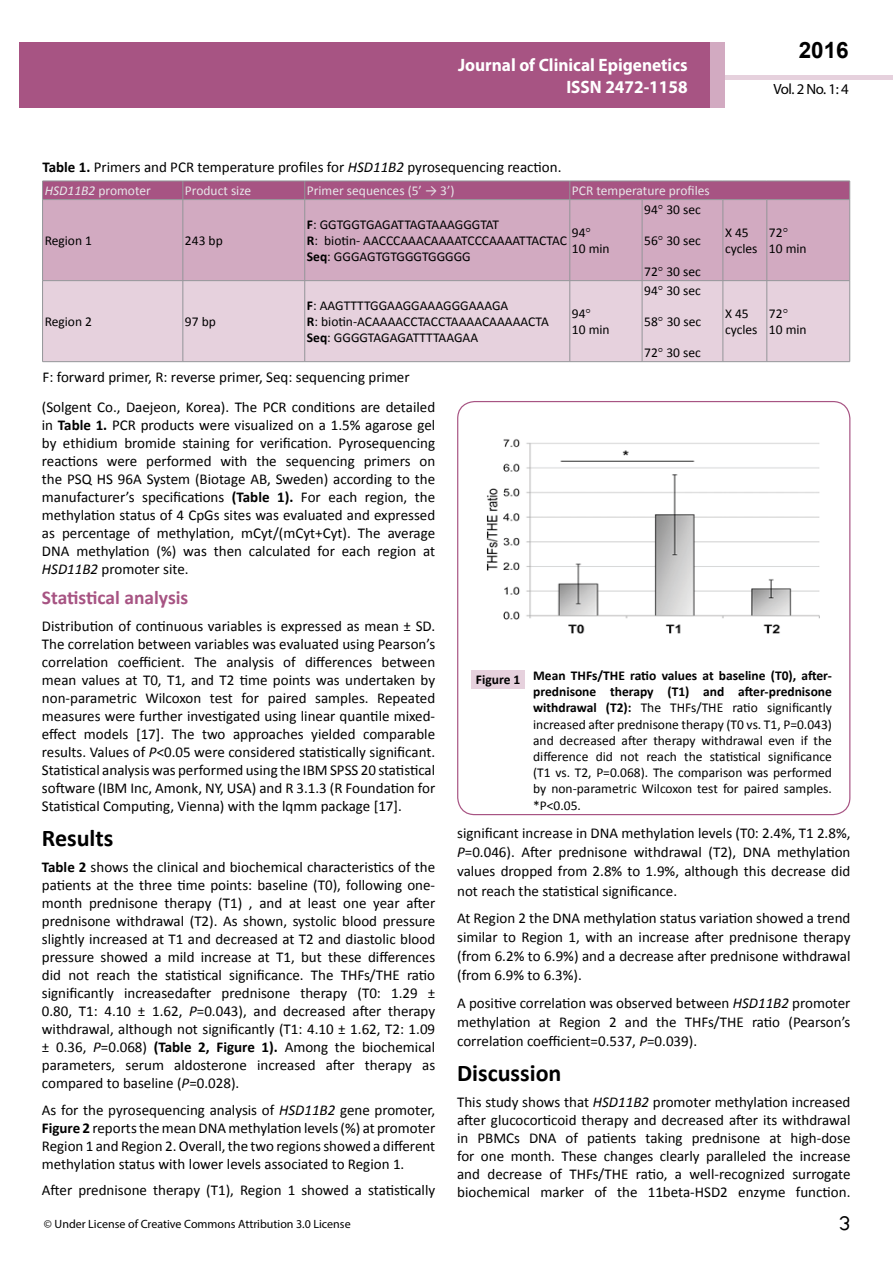
<style>
.page{position:relative;width:893px;height:1263px;background:#fff}
.page>*{position:absolute;margin:0;border:0;box-sizing:border-box;transform-origin:0 0}
.t1{font:25.5px "Tunga";color:#000}
.t2{font:700 24px "Calibri";color:#000}
.t3{font:700 22.5px "Arial";color:#000}
.t4{font:700 19.5px "Calibri";color:#a75483}
.t5{font:700 18px/21.6px "Myriad Pro";color:#fff;text-align:right;scale:.96 1}
.t6{font:15px/18px "Calibri";color:#000;text-align:justify}
.t7{font:14.85px "Myriad Pro";color:#000}
.t8{font:13.5px/16.2px "Calibri";color:#000}
.t9{font:13.5px "Calibri";color:#e7e7e9}
.t10{font:12px "Myriad Pro";color:#000}
.s1{font-weight:700}
.s2{font-style:italic}
</style>
<div class="page">
<hr style="left:725px;top:75px;width:168px;height:4px;background:#e6d1dd">
<div style="left:709px;top:42px;width:16px;height:66px;background:#d2aac1"></div>
<div style="left:19px;top:42px;width:690px;height:66px;background:#a75483"></div>
<div style="left:43px;top:209px;width:806px;height:71px;background:#d2aac1"></div>
<div style="left:43px;top:281px;width:806px;height:80px;background:#e6d1dd"></div>
<hr style="left:42px;top:200px;width:1px;height:81px;background:#939598">
<hr style="left:183px;top:200px;width:1px;height:81px;background:#939598">
<hr style="left:304px;top:200px;width:1px;height:81px;background:#939598">
<hr style="left:570px;top:200px;width:1px;height:81px;background:#939598">
<hr style="left:642px;top:200px;width:1px;height:81px;background:#939598">
<hr style="left:723px;top:200px;width:1px;height:81px;background:#939598">
<hr style="left:767px;top:200px;width:1px;height:81px;background:#939598">
<hr style="left:849px;top:200px;width:1px;height:81px;background:#939598">
<hr style="left:43px;top:280px;width:140px;height:1px;background:#939598">
<hr style="left:42px;top:281px;width:1px;height:81px;background:#939598">
<hr style="left:43px;top:361px;width:140px;height:1px;background:#939598">
<hr style="left:183px;top:280px;width:122px;height:1px;background:#939598">
<hr style="left:183px;top:281px;width:1px;height:81px;background:#939598">
<hr style="left:183px;top:361px;width:122px;height:1px;background:#939598">
<hr style="left:305px;top:280px;width:265px;height:1px;background:#939598">
<hr style="left:304px;top:281px;width:1px;height:81px;background:#939598">
<hr style="left:305px;top:361px;width:265px;height:1px;background:#939598">
<hr style="left:570px;top:280px;width:72px;height:1px;background:#939598">
<hr style="left:570px;top:281px;width:1px;height:81px;background:#939598">
<hr style="left:570px;top:361px;width:72px;height:1px;background:#939598">
<hr style="left:642px;top:280px;width:81px;height:1px;background:#939598">
<hr style="left:642px;top:281px;width:1px;height:81px;background:#939598">
<hr style="left:642px;top:361px;width:81px;height:1px;background:#939598">
<hr style="left:723px;top:280px;width:44px;height:1px;background:#939598">
<hr style="left:723px;top:281px;width:1px;height:81px;background:#939598">
<hr style="left:723px;top:361px;width:44px;height:1px;background:#939598">
<hr style="left:767px;top:280px;width:83px;height:1px;background:#939598">
<hr style="left:767px;top:281px;width:1px;height:81px;background:#939598">
<hr style="left:849px;top:281px;width:1px;height:81px;background:#939598">
<hr style="left:767px;top:361px;width:83px;height:1px;background:#939598">
<div style="left:472px;top:670px;width:53px;height:18px;background:#e6d1dd"></div>
<img style="left:486px;top:439px;width:334px;height:195px">
<svg style="left:586px;top:228px;width:4px;height:4px"></svg>
<svg style="left:42px;top:181px;width:808px;height:28px;background:#b37397"></svg>
<svg style="left:659px;top:236px;width:4px;height:4px"></svg>
<svg style="left:659px;top:267px;width:4px;height:4px"></svg>
<svg style="left:783px;top:228px;width:4px;height:4px"></svg>
<svg style="left:586px;top:309px;width:4px;height:4px"></svg>
<svg style="left:659px;top:286px;width:4px;height:4px"></svg>
<svg style="left:659px;top:317px;width:4px;height:4px"></svg>
<svg style="left:659px;top:348px;width:4px;height:4px"></svg>
<svg style="left:783px;top:309px;width:4px;height:4px"></svg>
<p class="t5" style="left:458px;top:54px;width:241px">Journal of Clinical Epigenetics<br>ISSN 2472-1158</p>
<h3 class="t3" style="left:799px;top:35px;width:52px">2016</h3>
<p class="t7" style="left:773px;top:80px;width:77px">Vol. 2 No. 1: 4</p>
<p class="t6" style="left:43px;top:158px;width:520px"><span class="s1">Table 1.</span> Primers and PCR temperature profiles for <span class="s2">HSD11B2</span> pyrosequencing reaction.</p>
<p class="t9" style="left:45px;top:182px;width:108px"><span class="s2">HSD11B2</span> promoter</p>
<p class="t9" style="left:185px;top:182px;width:68px">Product size</p>
<p class="t9" style="left:307px;top:182px;width:149px">Primer sequences (5’ → 3’)</p>
<p class="t9" style="left:572px;top:182px;width:139px">PCR temperature profiles</p>
<p class="t8" style="left:45px;top:233px;width:49px">Region 1</p>
<p class="t8" style="left:185px;top:233px;width:39px">243 bp</p>
<p class="t8" style="left:644px;top:201px;width:58px">94 30 sec</p>
<p class="t8" style="left:644px;top:233px;width:58px">56 30 sec</p>
<p class="t8" style="left:644px;top:264px;width:58px">72 30 sec</p>
<p class="t8" style="left:307px;top:216px;width:262px"><span class="s1">F</span>: GGTGGTGAGATTAGTAAAGGGTAT<br><span class="s1">R</span>: biotin- AACCCAAACAAAATCCCAAAATTACTAC<br><span class="s1">Seq</span>: GGGAGTGTGGGTGGGGG</p>
<p class="t8" style="left:572px;top:225px;width:39px">94<br>10 min</p>
<p class="t8" style="left:45px;top:314px;width:49px">Region 2</p>
<p class="t8" style="left:185px;top:314px;width:32px">97 bp</p>
<p class="t8" style="left:307px;top:297px;width:243px"><span class="s1">F</span>: AAGTTTTGGAAGGAAAGGGAAAGA<br><span class="s1">R</span>: biotin-ACAAAACCTACCTAAAACAAAAACTA<br><span class="s1">Seq</span>: GGGGTAGAGATTTTAAGAA</p>
<p class="t8" style="left:572px;top:306px;width:39px">94<br>10 min</p>
<p class="t6" style="left:43px;top:368px;width:369px">F: forward primer, R: reverse primer, Seq: sequencing primer</p>
<p class="t8" style="left:644px;top:282px;width:58px">94 30 sec</p>
<p class="t8" style="left:644px;top:314px;width:58px">58 30 sec</p>
<p class="t8" style="left:644px;top:345px;width:58px">72 30 sec</p>
<p class="t8" style="left:725px;top:225px;width:34px">X 45 cycles</p>
<p class="t8" style="left:769px;top:225px;width:39px">72<br>10 min</p>
<p class="t8" style="left:725px;top:306px;width:34px">X 45 cycles</p>
<p class="t8" style="left:769px;top:306px;width:39px">72<br>10 min</p>
<p class="t6" style="left:42px;top:398px;width:395px">(Solgent Co., Daejeon, Korea). The PCR conditions are detailed in <span class="s1">Table 1.</span> PCR products were visualized on a 1.5% agarose gel by ethidium bromide staining for verification. Pyrosequencing reactions were performed with the sequencing primers on the PSQ HS 96A System (Biotage AB, Sweden) according to the manufacturer’s specifications <span class="s1">(Table 1).</span> For each region, the methylation status of 4 CpGs sites was evaluated and expressed as percentage of methylation, mCyt/(mCyt+Cyt). The average DNA methylation (%) was then calculated for each region at <span class="s2">HSD11B2</span> promoter site.</p>
<h3 class="t4" style="left:42px;top:585px;width:148px">Statistical analysis</h3>
<p class="t6" style="left:42px;top:617px;width:395px">Distribution of continuous variables is expressed as mean ± SD.<br>The correlation between variables was evaluated using Pearson’s correlation coefficient. The analysis of differences between mean values at T0, T1, and T2 time points was undertaken by non-parametric Wilcoxon test for paired samples. Repeated measures were further investigated using linear quantile mixed&shy;effect models [17]. The two approaches yielded comparable results. Values of <span class="s2">P</span>&lt;0.05 were considered statistically significant.<br>Statistical analysis was performed using the IBM SPSS 20 statistical software (IBM Inc, Amonk, NY, USA) and R 3.1.3 (R Foundation for Statistical Computing, Vienna) with the lqmm package [17].</p>
<h2 class="t2" style="left:42px;top:822px;width:73px">Results</h2>
<p class="t6" style="left:42px;top:858px;width:395px"><span class="s1">Table 2</span> shows the clinical and biochemical characteristics of the patients at the three time points: baseline (T0), following one&shy;month prednisone therapy (T1) , and at least one year after prednisone withdrawal (T2). As shown, systolic blood pressure slightly increased at T1 and decreased at T2 and diastolic blood pressure showed a mild increase at T1, but these differences did not reach the statistical significance. The THFs/THE ratio significantly increasedafter prednisone therapy (T0: 1.29 ± 0.80, T1: 4.10 ± 1.62, <span class="s2">P</span>=0.043), and decreased after therapy withdrawal, although not significantly (T1: 4.10 ± 1.62, T2: 1.09 ± 0.36, <span class="s2">P</span>=0.068) <span class="s1">(Table 2, Figure 1).</span> Among the biochemical parameters, serum aldosterone increased after therapy as compared to baseline (<span class="s2">P</span>=0.028).</p>
<p class="t6" style="left:42px;top:1101px;width:395px">As for the pyrosequencing analysis of <span class="s2">HSD11B2</span> gene promoter, <span class="s1">Figure 2</span> reports the mean DNA methylation levels (%) at promoter Region 1 and Region 2. Overall, the two regions showed a different methylation status with lower levels associated to Region 1.</p>
<p class="t6" style="left:42px;top:1181px;width:395px">After prednisone therapy (T1), Region 1 showed a statistically</p>
<p class="t8" style="left:533px;top:667px;width:300px;text-align:justify;text-indent:-57px"><span class="s1">Figure 1 Mean THFs/THE ratio values at baseline (T0), after&shy;prednisone therapy (T1) and after-prednisone withdrawal (T2):</span> The THFs/THE ratio significantly increased after prednisone therapy (T0 vs. T1, P=0.043) and decreased after therapy withdrawal even if the difference did not reach the statistical significance (T1 vs. T2, P=0.068). The comparison was performed by non-parametric Wilcoxon test for paired samples. *P&lt;0.05.</p>
<p class="t6" style="left:457px;top:824px;width:395px;line-height:19px">significant increase in DNA methylation levels (T0: 2.4%, T1 2.8%, <span class="s2">P</span>=0.046). After prednisone withdrawal (T2), DNA methylation values dropped from 2.8% to 1.9%, although this decrease did not reach the statistical significance.</p>
<p class="t6" style="left:457px;top:909px;width:395px;line-height:19px">At Region 2 the DNA methylation status variation showed a trend similar to Region 1, with an increase after prednisone therapy (from 6.2% to 6.9%) and a decrease after prednisone withdrawal (from 6.9% to 6.3%).</p>
<p class="t6" style="left:457px;top:993px;width:395px;line-height:19px">A positive correlation was observed between <span class="s2">HSD11B2</span> promoter methylation at Region 2 and the THFs/THE ratio (Pearson’s correlation coefficient=0.537, <span class="s2">P</span>=0.039).</p>
<h2 class="t2" style="left:457px;top:1057px;width:106px">Discussion</h2>
<p class="t6" style="left:457px;top:1093px;width:395px">This study shows that <span class="s2">HSD11B2</span> promoter methylation increased after glucocorticoid therapy and decreased after its withdrawal in PBMCs DNA of patients taking prednisone at high-dose for one month. These changes clearly paralleled the increase and decrease of THFs/THE ratio, a well-recognized surrogate biochemical marker of the 11beta-HSD2 enzyme function.</p>
<p class="t10" style="left:44px;top:1217px;width:308px">© Under License of Creative Commons Attribution 3.0 License</p>
<h1 class="t1" style="left:839px;top:1206px;width:13px">3</h1>
</div>
